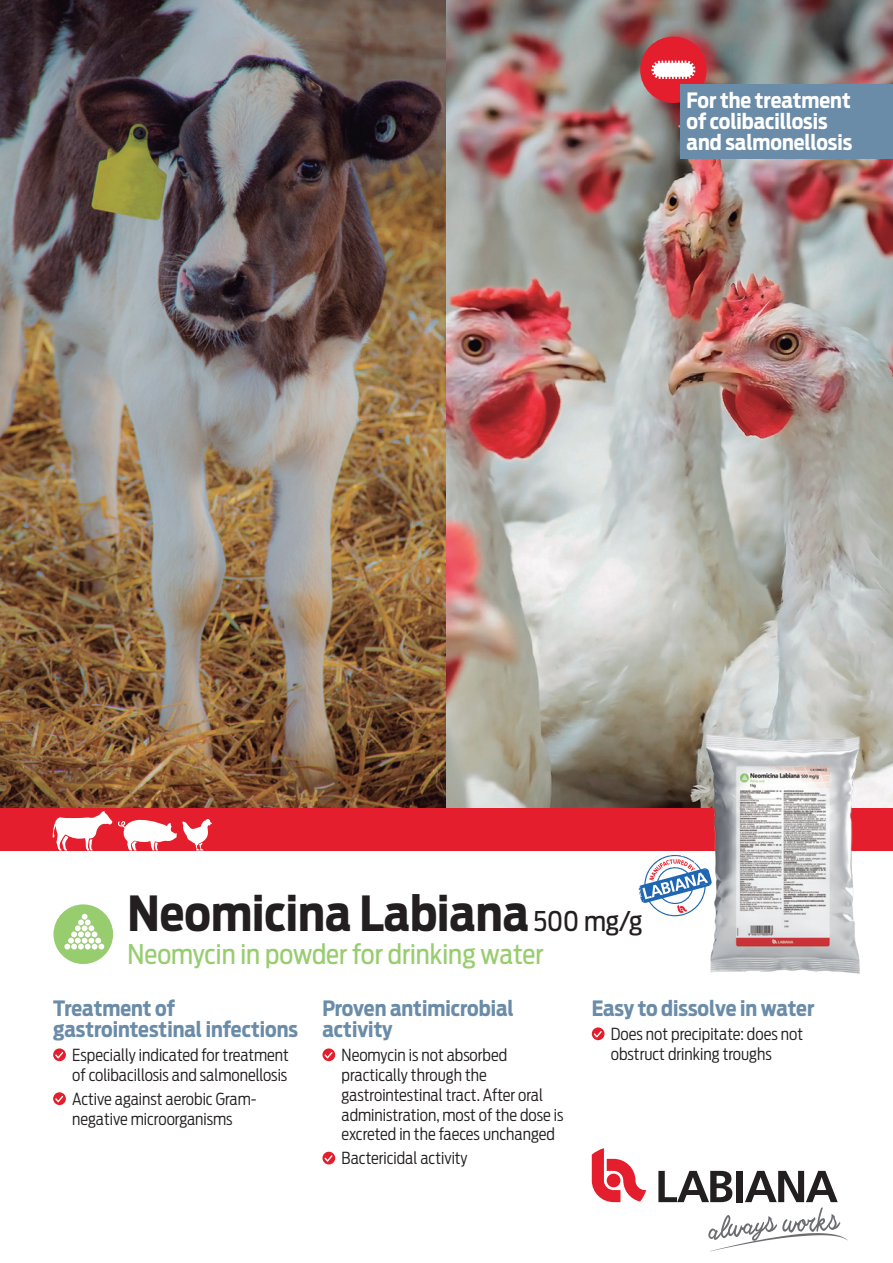
<style>
.page{position:relative;width:893px;height:1263px;background:#fff}
.page>*{position:absolute;margin:0;border:0;box-sizing:border-box;transform-origin:0 0}
.t1{font:700 48px "Antenna Cond";color:#231f20}
.t2{font:27px "Antenna Cond";color:#97cd6e}
.portada_titular{font:700 21px/21px "Antenna Cond";color:#6a8ca8}
.portada_titular-2{font:700 21px/21px "Antenna Cond";color:#fff}
.portada_texto{font:300 16.5px/19.8px "Antenna Cond";color:#231f20}
.s1{font-weight:400;font-size:27px}
</style>
<div class="page">
<img style="left:0;top:0;width:893px;height:808px">
<div style="left:0;top:808px;width:893px;height:42px;background:#e41e2c"></div>
<svg style="left:53px;top:811px;width:59px;height:39px"></svg>
<svg style="left:53px;top:1048px;width:13px;height:13px"></svg>
<svg style="left:53px;top:1092px;width:13px;height:13px"></svg>
<svg style="left:322px;top:1048px;width:13px;height:13px"></svg>
<svg style="left:322px;top:1152px;width:13px;height:12px"></svg>
<svg style="left:592px;top:1027px;width:12px;height:13px"></svg>
<div style="left:640px;top:37px;width:67px;height:66px;background:#e41e2c;border-radius:50%"></div>
<svg style="left:118px;top:819px;width:94px;height:31px"></svg>
<div style="left:53px;top:904px;width:60px;height:60px;background:#97cd6e;border-radius:50%"></div>
<svg style="left:64px;top:914px;width:40px;height:35px"></svg>
<img style="left:702px;top:706px;width:191px;height:268px">
<div style="left:680px;top:84px;width:213px;height:75px;background:#6a8ca8"></div>
<svg style="left:651px;top:61px;width:44px;height:18px"></svg>
<svg style="left:638px;top:855px;width:74px;height:61px"></svg>
<svg style="left:592px;top:1148px;width:54px;height:54px"></svg>
<svg style="left:658px;top:1171px;width:190px;height:80px"></svg>
<p class="portada_titular-2" style="left:687px;top:90px;width:167px">For the treatment of colibacillosis and salmonellosis</p>
<p class="t1" style="left:128px;top:885px;width:516px">Neomicina Labiana <span class="s1">500 mg/g</span></p>
<p class="t2" style="left:128px;top:938px;width:418px">Neomycin in powder for drinking water</p>
<p class="portada_titular" style="left:53px;top:998px;width:246px">Treatment of gastrointestinal infections</p>
<p class="portada_texto" style="left:72px;top:1045px;width:218px">Especially indicated for treatment of colibacillosis and salmonellosis</p>
<p class="portada_texto" style="left:72px;top:1089px;width:186px">Active against aerobic Gram&shy;negative microorganisms</p>
<p class="portada_titular" style="left:322px;top:998px;width:193px">Proven antimicrobial activity</p>
<p class="portada_texto" style="left:342px;top:1045px;width:223px">Neomycin is not absorbed practically through the gastrointestinal tract. After oral administration, most of the dose is excreted in the faeces unchanged</p>
<p class="portada_texto" style="left:342px;top:1148px;width:127px">Bactericidal activity</p>
<p class="portada_titular" style="left:592px;top:998px;width:224px">Easy to dissolve in water</p>
<p class="portada_texto" style="left:611px;top:1024px;width:194px">Does not precipitate: does not obstruct drinking troughs</p>
</div>
